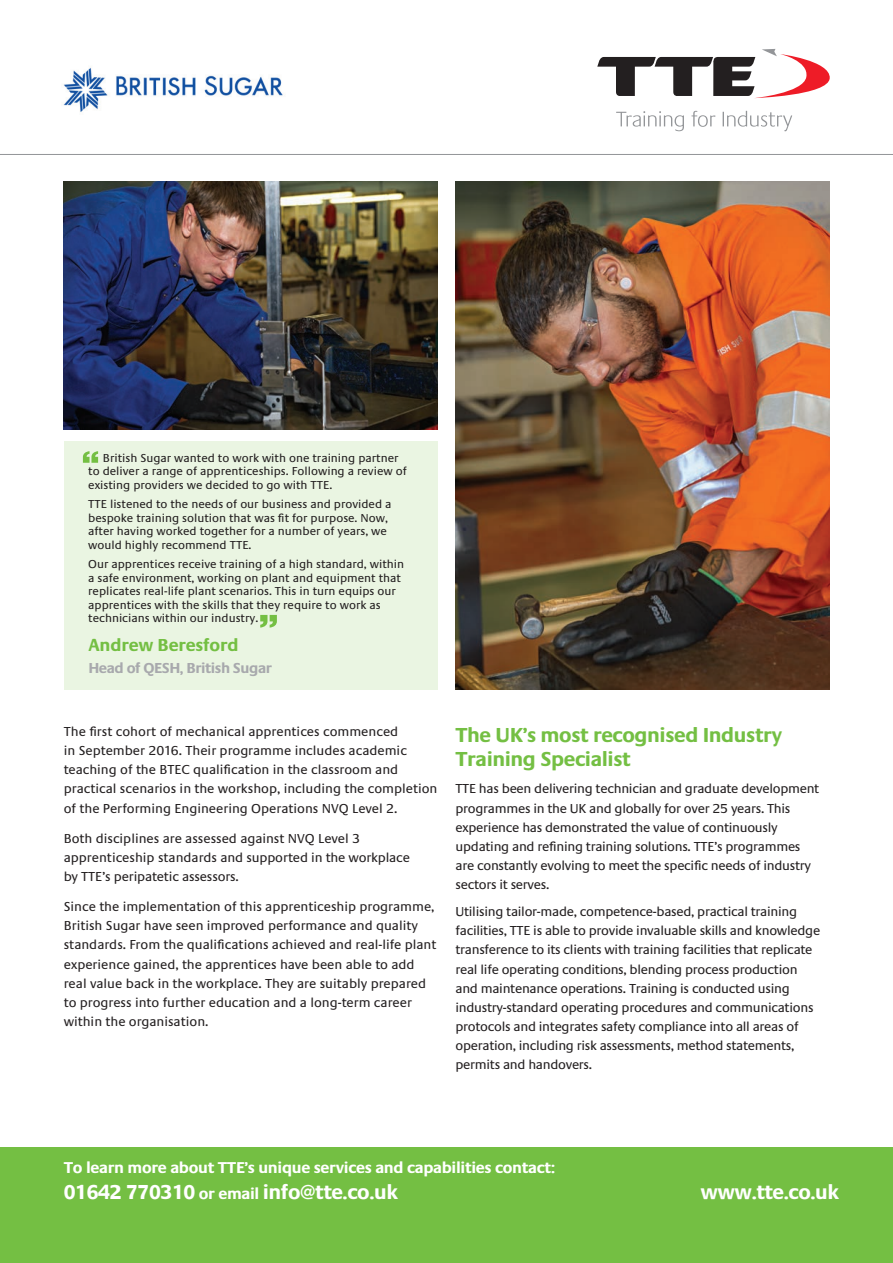
<style>
.page{position:relative;width:893px;height:1263px;background:#fff}
.page>*{position:absolute;margin:0;border:0;box-sizing:border-box;transform-origin:0 0}
.t1{font:700 21px/24px "Praxis EF";letter-spacing:-.02em;color:#74bf43}
.t2{font:700 21px "Praxis EF";letter-spacing:-.02em;color:#fff}
.t3{font:700 18px "Praxis EF";letter-spacing:-.01em;color:#74bf43}
.t4{font:700 16.35px "Praxis EF";letter-spacing:-.02em;color:#fff}
.t5{font:700 15px "Praxis EF";letter-spacing:-.03em;color:#a8a9ad}
.t6{font:13.5px/19px "Praxis EF";letter-spacing:-.02em;color:#231f20}
.t7{font:13.5px/19px "Praxis EF";color:#231f20}
.t8{font:12px/13.5px "Praxis EF";color:#231f20}
.s1{font-size:16.35px}
</style>
<div class="page">
<hr style="left:0;top:154px;width:893px;height:1px;background:#939598">
<div style="left:0;top:1147px;width:893px;height:116px;background:#74bf43"></div>
<img style="left:63px;top:67px;width:220px;height:45px">
<svg style="left:616px;top:111px;width:68px;height:20px"></svg>
<svg style="left:691px;top:111px;width:24px;height:16px"></svg>
<svg style="left:723px;top:111px;width:69px;height:20px"></svg>
<svg style="left:597px;top:49px;width:233px;height:49px"></svg>
<img style="left:455px;top:181px;width:374px;height:508px">
<img style="left:64px;top:181px;width:374px;height:248px">
<div style="left:64px;top:441px;width:374px;height:248px;background:#eaf5e2"></div>
<svg style="left:260px;top:615px;width:17px;height:13px"></svg>
<svg style="left:83px;top:451px;width:15px;height:12px"></svg>
<p class="t8" style="left:88px;top:451px;width:320px;text-indent:15px">British Sugar wanted to work with one training partner to deliver a range of apprenticeships. Following a review of existing providers we decided to go with TTE.</p>
<p class="t8" style="left:88px;top:498px;width:305px">TTE listened to the needs of our business and provided a bespoke training solution that was fit for purpose. Now, after having worked together for a number of years, we would highly recommend TTE.</p>
<p class="t8" style="left:88px;top:558px;width:317px">Our apprentices receive training of a high standard, within a safe environment, working on plant and equipment that replicates real-life plant scenarios. This in turn equips our apprentices with the skills that they require to work as technicians within our industry.</p>
<h2 class="t3" style="left:88px;top:636px;width:152px">Andrew Beresford</h2>
<p class="t5" style="left:88px;top:660px;width:185px">Head of QESH, British Sugar</p>
<p class="t7" style="left:64px;top:722px;width:375px">The first cohort of mechanical apprentices commenced<br>in September 2016. Their programme includes academic teaching of the BTEC qualification in the classroom and practical scenarios in the workshop, including the completion of the Performing Engineering Operations NVQ Level 2.</p>
<p class="t7" style="left:64px;top:829px;width:348px">Both disciplines are assessed against NVQ Level 3 apprenticeship standards and supported in the workplace by TTE’s peripatetic assessors.</p>
<p class="t7" style="left:64px;top:898px;width:374px">Since the implementation of this apprenticeship programme, British Sugar have seen improved performance and quality standards. From the qualifications achieved and real-life plant experience gained, the apprentices have been able to add real value back in the workplace. They are suitably prepared to progress into further education and a long-term career within the organisation.</p>
<h1 class="t1" style="left:455px;top:723px;width:328px">The UK’s most recognised Industry<br>Training Specialist</h1>
<p class="t6" style="left:455px;top:780px;width:365px">TTE has been delivering technician and graduate development programmes in the UK and globally for over 25 years. This experience has demonstrated the value of continuously updating and refining training solutions. TTE’s programmes are constantly evolving to meet the specific needs of industry sectors it serves.</p>
<p class="t6" style="left:455px;top:903px;width:366px">Utilising tailor-made, competence-based, practical training facilities, TTE is able to provide invaluable skills and knowledge transference to its clients with training facilities that replicate real life operating conditions, blending process production and maintenance operations. Training is conducted using industry-standard operating procedures and communications protocols and integrates safety compliance into all areas of operation, including risk assessments, method statements, permits and handovers.</p>
<p class="t4" style="left:64px;top:1159px;width:493px">To learn more about TTE’s unique services and capabilities contact:</p>
<h1 class="t2" style="left:64px;top:1180px;width:336px">01642 770310 <span class="s1">or email</span> info@tte.co.uk</h1>
<h1 class="t2" style="left:700px;top:1180px;width:140px">www.tte.co.uk</h1>
</div>
